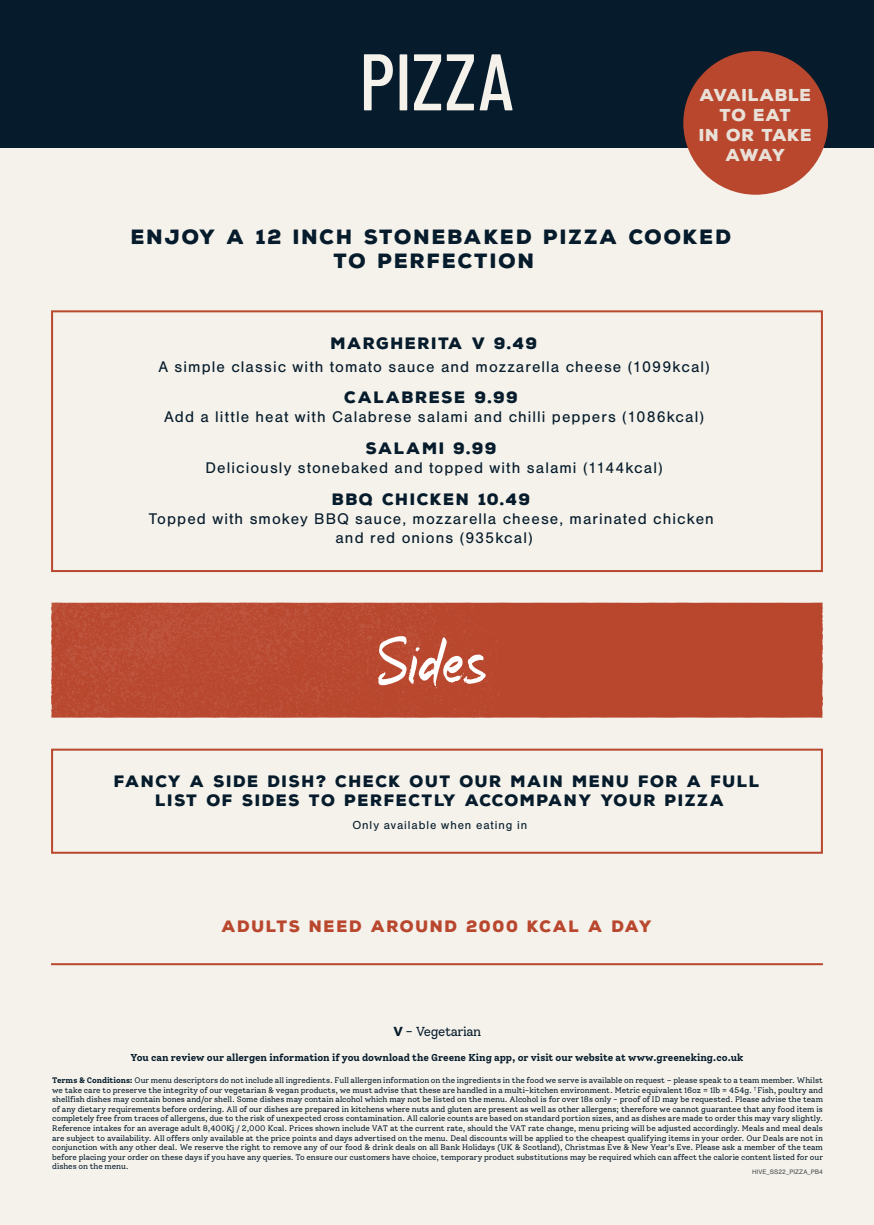
<style>
.page{position:relative;width:874px;height:1225px;background:#fff}
.page>*{position:absolute;margin:0;border:0;box-sizing:border-box;transform-origin:0 0}
.t1{font:500 80px "Barlow Condensed";color:#f4f2eb}
.t2{font:70px "Marker Mark";letter-spacing:.01em;color:#fff}
.Body_Text{font:900 20px/24px "Nexa Rust Sans";letter-spacing:.09em;color:#061b2b;text-align:center}
.SUBHEADER_2021{font:900 16.8px/20px "Nexa Rust Sans";letter-spacing:.015em;color:#e9e1d8;text-align:center}
.SUBHEADER_2021-2{font:900 16.8px/20px "Nexa Rust Sans";letter-spacing:-.01em;color:#e9e1d8;text-align:center}
.Body_Text-2{font:16px/19.2px "Nimbus San";letter-spacing:.065em;color:#061b2b;text-align:center}
.Body_Text-3{font:900 16px/19.2px "Nexa Rust Sans";letter-spacing:.09em;color:#061b2b;text-align:center}
.Body_Text-4{font:900 16px "Nexa Rust Sans";letter-spacing:.095em;color:#b9472e}
.t3{font:13px "Solway";letter-spacing:-.03em;color:#061b2b}
.Body_Text-5{font:12px "Nimbus San";letter-spacing:.075em;color:#061b2b}
.t4{font:700 10px "Solway";letter-spacing:-.005em;color:#061b2b}
.t5{font:8px/9.6px "Solway";letter-spacing:-.005em;color:#061b2b;text-align:justify}
.t6{font:6.8px "Nimbus San";color:#4b4c4d}
.s1{font-family:"Nexa Rust Sans";font-weight:900}
.s2{font-family:"Avenir Next";font-weight:700}
.s3{font-weight:700}
</style>
<div class="page">
<div style="left:0;top:0;width:873px;height:1225px;background:#f4f2eb"></div>
<div style="left:51px;top:310px;width:771px;height:262px;border:2px solid #b9472e"></div>
<div style="left:51px;top:748px;width:771px;height:105px;border:2px solid #b9472e"></div>
<div style="left:0;top:0;width:873px;height:147px;background:#061b2b"></div>
<div style="left:683px;top:51px;width:144px;height:144px;background:#b9472e;border-radius:50%"></div>
<hr style="left:51px;top:963px;width:771px;height:2px;background:#b9472e">
<div style="left:499px;top:602px;width:323px;height:115px;background:#b9472e"></div>
<img style="left:51px;top:602px;width:448px;height:115px">
<p class="t1" style="left:359px;top:32px;width:157px">PIZZA</p>
<p class="SUBHEADER_2021" style="left:699px;top:85px;width:113px">AVAILABLE<br>TO EAT</p>
<p class="SUBHEADER_2021-2" style="left:698px;top:125px;width:115px">IN OR TAKE<br>AWAY</p>
<p class="Body_Text" style="left:131px;top:225px;width:601px">ENJOY A 12 INCH STONEBAKED PIZZA COOKED<br>TO PERFECTION</p>
<p class="Body_Text-2" style="left:158px;top:332px;width:552px;line-height:22.8px"><span class="s1">MARGHERITA V 9.49<br></span>A simple classic with tomato sauce and mozzarella cheese (1099kcal)</p>
<p class="Body_Text-2" style="left:164px;top:388px;width:541px"><span class="s1">CALABRESE 9.99<br></span>Add a little heat with Calabrese salami and chilli peppers (1086kcal)</p>
<p class="Body_Text-2" style="left:205px;top:439px;width:458px"><span class="s1">SALAMI 9.99<br></span>Deliciously stonebaked and topped with salami (1144kcal)</p>
<p class="Body_Text-2" style="left:149px;top:490px;width:566px"><span class="s1">BBQ CHICKEN 10.49<br></span>Topped with smokey BBQ sauce, mozzarella cheese, marinated chicken and red onions (935kcal)</p>
<p class="t2" style="left:374px;top:629px;width:115px">Sides</p>
<p class="Body_Text-3" style="left:114px;top:771px;width:646px">FANCY A SIDE DISH? CHECK OUT OUR MAIN MENU FOR A FULL<br>LIST OF SIDES TO PERFECTLY ACCOMPANY YOUR PIZZA</p>
<p class="Body_Text-5" style="left:352px;top:818px;width:176px">Only available when eating in</p>
<p class="Body_Text-4" style="left:222px;top:915px;width:431px">ADULTS NEED AROUND 2000 KCAL A DAY</p>
<p class="t3" style="left:393px;top:1023px;width:89px"><span class="s2">V</span> - Vegetarian</p>
<p class="t5" style="left:52px;top:1075px;width:772px"><span class="s3">Terms &amp; Conditions:</span> Our menu descriptors do not include all ingredients. Full allergen information on the ingredients in the food we serve is available on request – please speak to a team member. Whilst we take care to preserve the integrity of our vegetarian &amp; vegan products, we must advise that these are handled in a multi-kitchen environment. Metric equivalent 16oz = 1lb = 454g. <sup>†</sup> Fish, poultry and shellfish dishes may contain bones and/or shell. Some dishes may contain alcohol which may not be listed on the menu. Alcohol is for over 18s only - proof of ID may be requested. Please advise the team of any dietary requirements before ordering. All of our dishes are prepared in kitchens where nuts and gluten are present as well as other allergens; therefore we cannot guarantee that any food item is completely free from traces of allergens, due to the risk of unexpected cross contamination. All calorie counts are based on standard portion sizes, and as dishes are made to order this may vary slightly.<br>Reference intakes for an average adult 8,400Kj / 2,000 Kcal. Prices shown include VAT at the current rate, should the VAT rate change, menu pricing will be adjusted accordingly. Meals and meal deals are subject to availability. All offers only available at the price points and days advertised on the menu. Deal discounts will be applied to the cheapest qualifying items in your order. Our Deals are not in conjunction with any other deal. We reserve the right to remove any of our food &amp; drink deals on all Bank Holidays (UK &amp; Scotland), Christmas Eve &amp; New Year’s Eve. Please ask a member of the team before placing your order on these days if you have any queries. To ensure our customers have choice, temporary product substitutions may be required which can affect the calorie content listed for our dishes on the menu.</p>
<p class="t6" style="left:751px;top:1167px;width:72px">HIVE_SS22_PIZZA_PB4</p>
<p class="t4" style="left:130px;top:1051px;width:614px">You can review our allergen information if you download the Greene King app, or visit our website at www.greeneking.co.uk</p>
</div>
